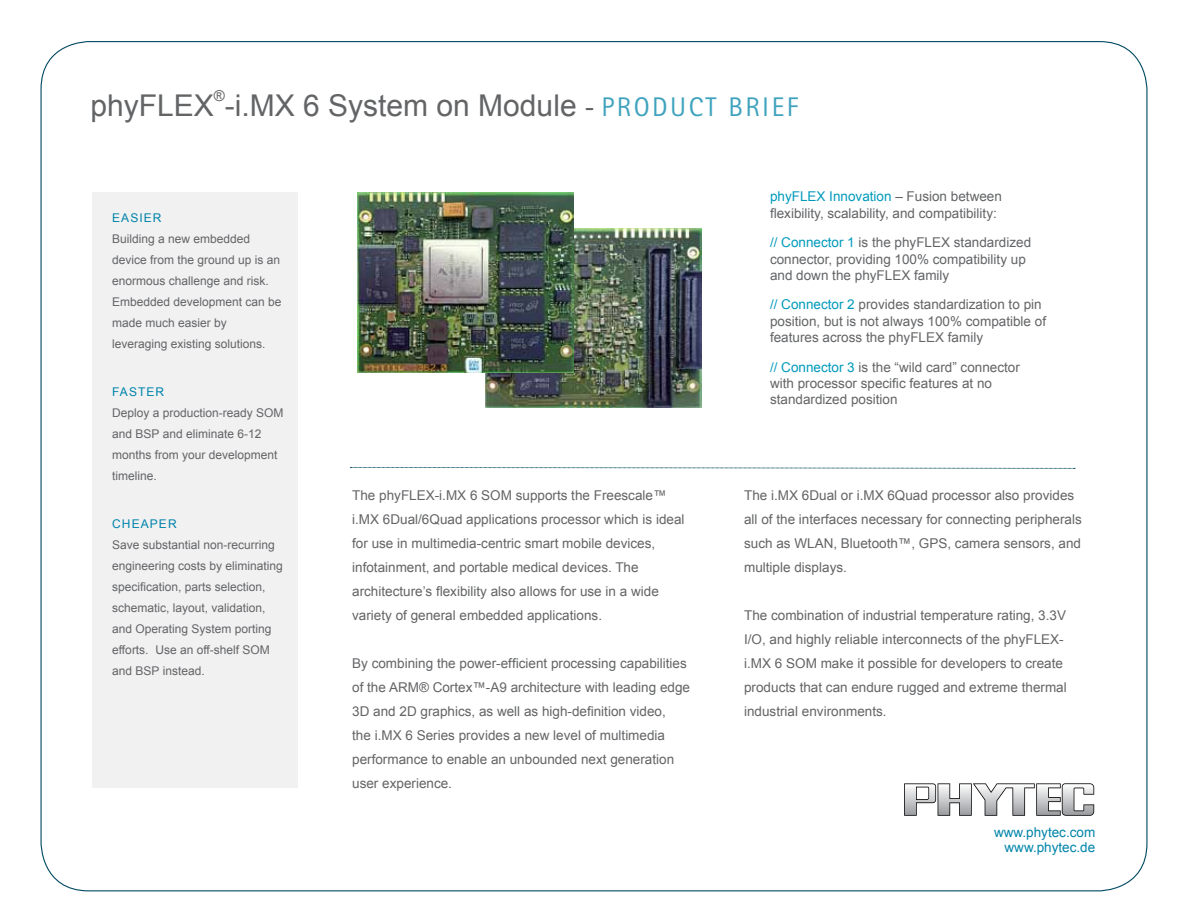
<style>
.page{position:relative;width:1188px;height:918px;background:#fff}
.page>*{position:absolute;margin:0;border:0;box-sizing:border-box;transform-origin:0 0}
.t1{font:30px "Arial";color:#636466}
.t2{font:15px "Arial";color:#636466}
.t3{font:13.5px/24px "Arial";color:#636466}
.t4{font:13.5px/15px "Arial";color:#0084a9;text-align:right}
.t5{font:12px/21px "Arial";color:#636466}
.t6{font:12px "Arial";letter-spacing:.09em;color:#0084a9}
.s1{font-size:27px}
.s2{font-family:"Rotis Sans Serif Std";font-size:27px;color:#40a3be}
.s3{color:#009abb}
</style>
<div class="page">
<svg style="left:350px;top:467px;width:725px;height:2px"></svg>
<svg style="left:904px;top:783px;width:190px;height:33px"></svg>
<div style="left:92px;top:192px;width:205px;height:595px;background:#f1f1f2"></div>
<img style="left:485px;top:228px;width:216px;height:179px">
<img style="left:357px;top:192px;width:216px;height:181px">
<p class="t2" style="left:214px;top:85px;width:13px">®</p>
<h1 class="t1" style="left:90px;top:85px;width:709px">phyFLEX -i.MX 6 System on Module <span class="s1">-</span> <span class="s2">PRODUCT BRIEF</span></h1>
<p class="t6" style="left:112px;top:210px;width:51px">EASIER</p>
<p class="t5" style="left:112px;top:228px;width:171px">Building a new embedded device from the ground up is an enormous challenge and risk.<br>Embedded development can be made much easier by leveraging existing solutions.</p>
<p class="t6" style="left:112px;top:384px;width:54px">FASTER</p>
<p class="t5" style="left:112px;top:402px;width:173px">Deploy a production-ready SOM and BSP and eliminate 6-12 months from your development timeline.</p>
<p class="t6" style="left:112px;top:516px;width:66px">CHEAPER</p>
<p class="t5" style="left:112px;top:534px;width:172px">Save substantial non-recurring engineering costs by eliminating specification, parts selection, schematic, layout, validation, and Operating System porting efforts. Use an off-shelf SOM and BSP instead.</p>
<p class="t3" style="left:352px;top:483px;width:334px">The phyFLEX-i.MX 6 SOM supports the Freescale™ i.MX 6Dual/6Quad applications processor which is ideal for use in multimedia-centric smart mobile devices, infotainment, and portable medical devices. The architecture’s flexibility also allows for use in a wide variety of general embedded applications.</p>
<p class="t3" style="left:352px;top:651px;width:339px">By combining the power-efficient processing capabilities of the ARM® Cortex™-A9 architecture with leading edge 3D and 2D graphics, as well as high-definition video,<br>the i.MX 6 Series provides a new level of multimedia performance to enable an unbounded next generation user experience.</p>
<p class="t3" style="left:770px;top:189px;width:233px;line-height:16.2px"><span class="s3">phyFLEX Innovation</span> – Fusion between flexibility, scalability, and compatibility:</p>
<p class="t3" style="left:770px;top:235px;width:263px;line-height:16.2px"><span class="s3">// Connector 1</span> is the phyFLEX standardized connector, providing 100% compatibility up and down the phyFLEX family</p>
<p class="t3" style="left:770px;top:297px;width:278px;line-height:16.2px"><span class="s3">// Connector 2</span> provides standardization to pin position, but is not always 100% compatible of features across the phyFLEX family</p>
<p class="t3" style="left:770px;top:359px;width:251px;line-height:16.2px"><span class="s3">// Connector 3</span> is the “wild card” connector with processor specific features at no standardized position</p>
<p class="t3" style="left:744px;top:483px;width:339px">The i.MX 6Dual or i.MX 6Quad processor also provides all of the interfaces necessary for connecting peripherals such as WLAN, Bluetooth™, GPS, camera sensors, and multiple displays.</p>
<p class="t3" style="left:744px;top:603px;width:324px">The combination of industrial temperature rating, 3.3V I/O, and highly reliable interconnects of the phyFLEX&shy;i.MX 6 SOM make it possible for developers to create products that can endure rugged and extreme thermal industrial environments.</p>
<p class="t4" style="left:994px;top:825px;width:103px">www.phytec.com www.phytec.de</p>
</div>
